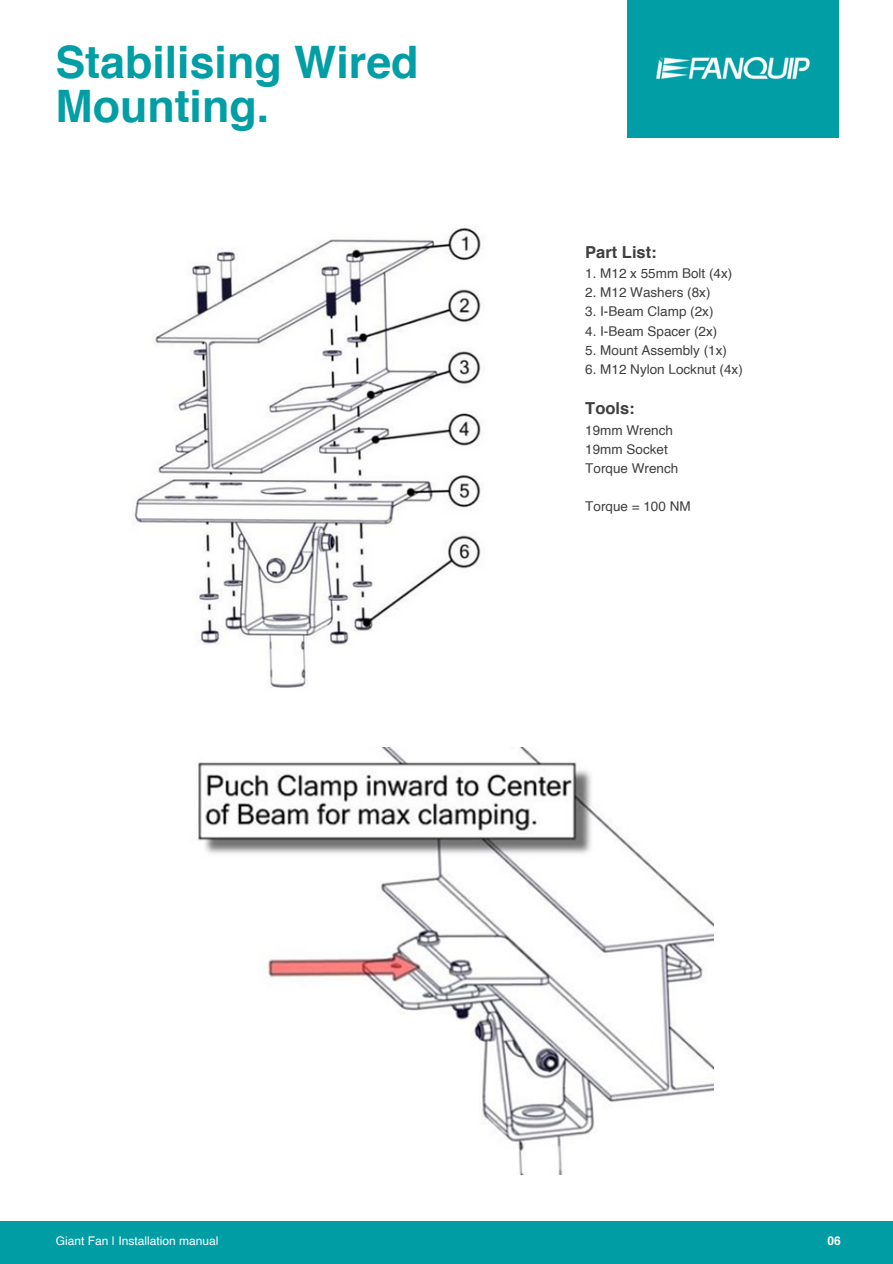
<style>
.page{position:relative;width:893px;height:1264px;background:#fff}
.page>*{position:absolute;margin:0;border:0;box-sizing:border-box;transform-origin:0 0}
.t1{font:700 44.7px/43.8px "Helvetica";color:#019ea5}
.t2{font:700 16.5px "Helvetica";color:#3f3f3f}
.t3{font:13.5px/19.2px "Helvetica";color:#3f3f3f}
.t4{font:12px "Helvetica";color:#fff}
.t5{font:700 12px "Helvetica";color:#fff}
</style>
<div class="page">
<div style="left:627px;top:0;width:212px;height:138px;background:#019ea5"></div>
<img style="left:656px;top:56px;width:154px;height:24px">
<div style="left:0;top:1221px;width:892px;height:42px;background:#009da5"></div>
<img style="left:133px;top:227px;width:348px;height:461px">
<img style="left:197px;top:747px;width:516px;height:427px">
<h2 class="t1" style="left:55px;top:44px;width:365px">Stabilising Wired<br>Mounting.</h2>
<p class="t2" style="left:585px;top:245px;width:73px">Part List:</p>
<p class="t3" style="left:585px;top:265px;width:148px">1. M12 x 55mm Bolt (4x)</p>
<p class="t3" style="left:585px;top:284px;width:127px">2. M12 Washers (8x)</p>
<p class="t3" style="left:585px;top:303px;width:130px">3. I-Beam Clamp (2x)</p>
<p class="t3" style="left:585px;top:322px;width:133px">4. I-Beam Spacer (2x)</p>
<p class="t3" style="left:585px;top:341px;width:143px">5. Mount Assembly (1x)</p>
<p class="t3" style="left:585px;top:360px;width:159px">6. M12 Nylon Locknut (4x)</p>
<p class="t2" style="left:585px;top:401px;width:51px">Tools:</p>
<p class="t3" style="left:585px;top:421px;width:94px">19mm Wrench<br>19mm Socket<br>Torque Wrench</p>
<p class="t3" style="left:585px;top:498px;width:107px">Torque = 100 NM</p>
<p class="t4" style="left:56px;top:1235px;width:164px">Giant Fan | Installation manual</p>
<p class="t5" style="left:827px;top:1235px;width:15px">06</p>
</div>
